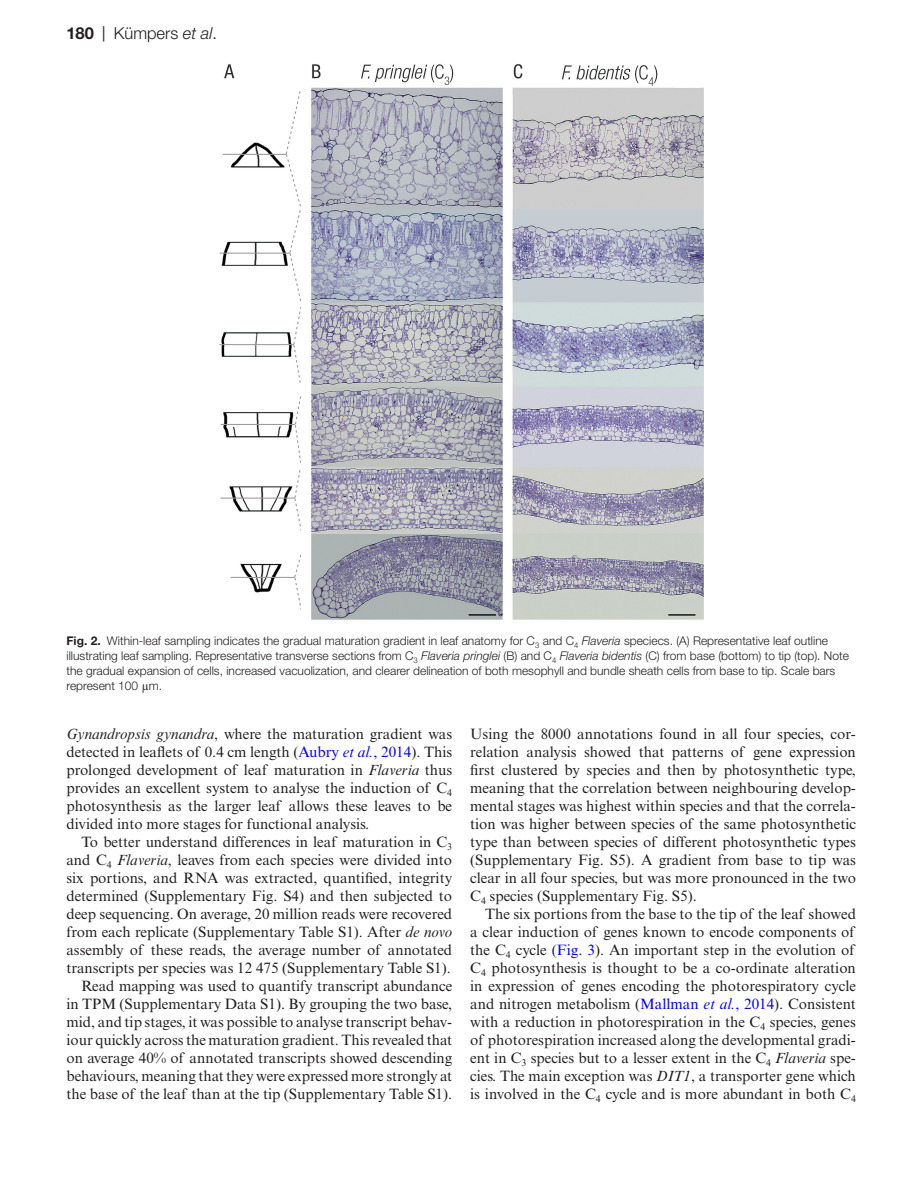
<style>
.page{position:relative;width:919px;height:1187px;background:#fff}
.page>*{position:absolute;margin:0;border:0;box-sizing:border-box;transform-origin:0 0}
.t1{font:300 16.5px "Helvetica Neue LT Std";color:#231f20}
.t2{font:15px/18px "Times New Roman MT Std";color:#231f20;text-align:justify}
.t3{font:300 12px/15px "Helvetica Neue LT Std";color:#231f20}
.s1{font-weight:700}
.s2{font-family:"Times New Roman MT Std";font-weight:400}
.s3{font-style:italic}
.s4{font-family:"Gandhari Unicode";font-weight:400}
.s5{color:#00f}
.s6{font-style:italic;color:#00f}
</style>
<div class="page">
<img style="left:219px;top:64px;width:485px;height:556px">
<p class="t1" style="left:66px;top:23px;width:152px"><span class="s1">180</span> <span class="s2">|</span> Kümpers <span class="s3">et al</span>.</p>
<p class="t3" style="left:66px;top:633px;width:783px"><span class="s1">Fig. 2.</span> Within-leaf sampling indicates the gradual maturation gradient in leaf anatomy for C<sub>3</sub> and C<sub>4</sub> <span class="s3">Flaveria</span> speciecs. (A) Representative leaf outline illustrating leaf sampling. Representative transverse sections from C<sub>3</sub> <span class="s3">Flaveria pringlei</span> (B) and C<sub>4</sub> <span class="s3">Flaveria bidentis</span> (C) from base (bottom) to tip (top). Note the gradual expansion of cells, increased vacuolization, and clearer delineation of both mesophyll and bundle sheath cells from base to tip. Scale bars represent 100 <span class="s4">μ</span>m.</p>
<p class="t2" style="left:66px;top:724px;width:387px"><span class="s3">Gynandropsis gynandra</span>, where the maturation gradient was detected in leaflets of 0.4 cm length (<span class="s5">Aubry</span> <span class="s6">et al.</span><span class="s5">, 2014</span>). This prolonged development of leaf maturation in <span class="s3">Flaveria</span> thus provides an excellent system to analyse the induction of C<sub>4 </sub>photosynthesis as the larger leaf allows these leaves to be divided into more stages for functional analysis.</p>
<p class="t2" style="left:66px;top:832px;width:387px;text-align:right">To better understand differences in leaf maturation in C<sub>3 </sub>and C<sub>4</sub> <span class="s3">Flaveria</span>, leaves from each species were divided into six portions, and RNA was extracted, quantified, integrity determined (Supplementary Fig. S4) and then subjected to deep sequencing. On average, 20 million reads were recovered from each replicate (Supplementary Table S1). After <span class="s3">de novo </span>assembly of these reads, the average number of annotated transcripts per species was 12 475 (Supplementary Table S1).<br>Read mapping was used to quantify transcript abundance in TPM (Supplementary Data S1). By grouping the two base, mid, and tip stages, it was possible to analyse transcript behav&shy;iour quickly across the maturation gradient. This revealed that on average 40% of annotated transcripts showed descending behaviours, meaning that they were expressed more strongly at the base of the leaf than at the tip (Supplementary Table S1).</p>
<p class="t2" style="left:470px;top:724px;width:387px">Using the 8000 annotations found in all four species, cor&shy;relation analysis showed that patterns of gene expression first clustered by species and then by photosynthetic type, meaning that the correlation between neighbouring develop&shy;mental stages was highest within species and that the correla&shy;tion was higher between species of the same photosynthetic type than between species of different photosynthetic types (Supplementary Fig. S5). A gradient from base to tip was clear in all four species, but was more pronounced in the two C<sub>4</sub> species (Supplementary Fig. S5).</p>
<p class="t2" style="left:470px;top:904px;width:387px;text-indent:15px">The six portions from the base to the tip of the leaf showed a clear induction of genes known to encode components of the C<sub>4</sub> cycle (<span class="s5">Fig. 3</span>). An important step in the evolution of C<sub>4</sub> photosynthesis is thought to be a co-ordinate alteration in expression of genes encoding the photorespiratory cycle and nitrogen metabolism (<span class="s5">Mallman</span> <span class="s6">et al.</span><span class="s5">, 2014</span>). Consistent with a reduction in photorespiration in the C<sub>4</sub> species, genes of photorespiration increased along the developmental gradi&shy;ent in C<sub>3</sub> species but to a lesser extent in the C<sub>4</sub> <span class="s3">Flaveria</span> spe&shy;cies. The main exception was <span class="s3">DIT1</span>, a transporter gene which is involved in the C<sub>4</sub> cycle and is more abundant in both C<sub>4</sub></p>
</div>
